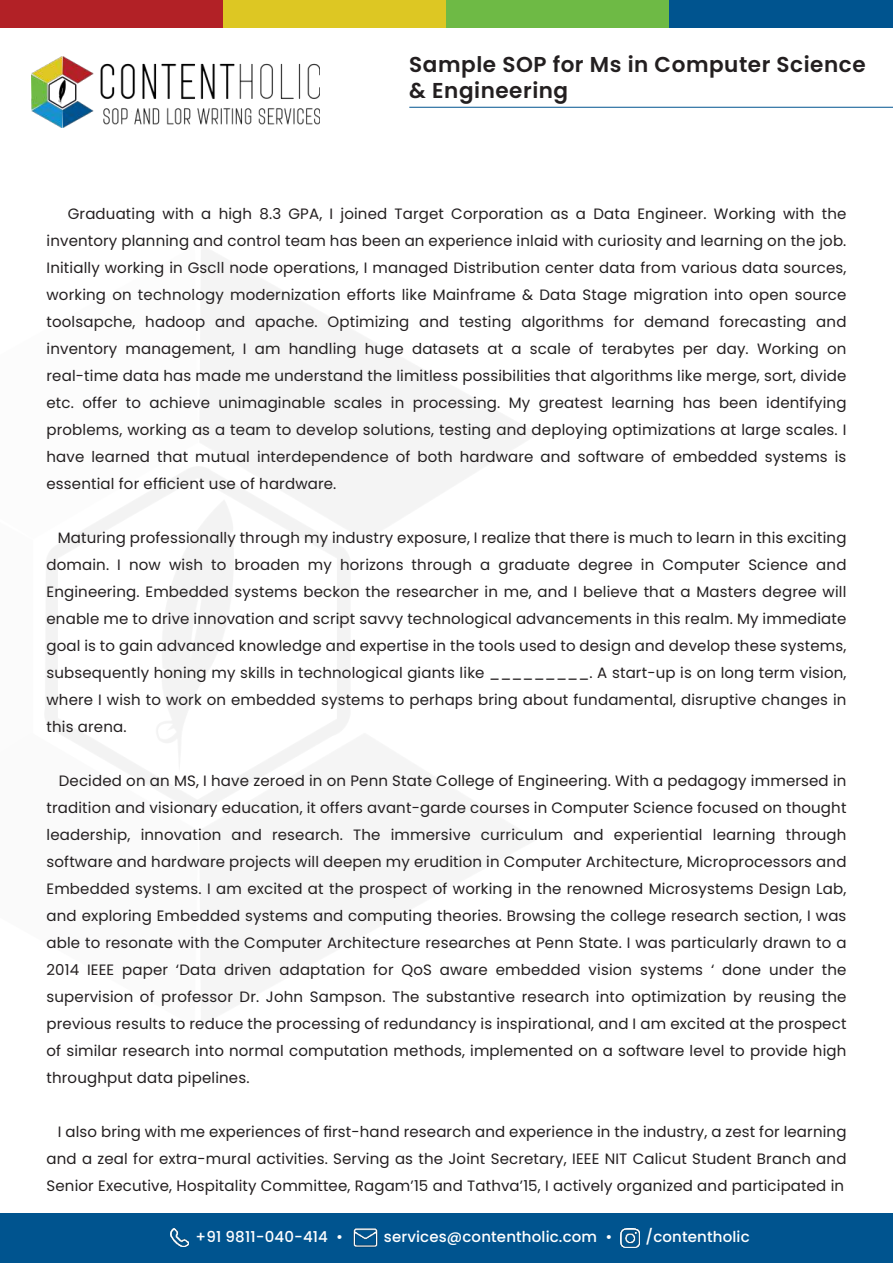
<style>
.page{position:relative;width:893px;height:1263px;background:#fff}
.page>*{position:absolute;margin:0;border:0;box-sizing:border-box;transform-origin:0 0}
.t1{font:600 21.6px/25.8px "Poppins";letter-spacing:.025em;color:#231f20}
.t2{font:15px/27px "Poppins";letter-spacing:.01em;color:#231f20;text-align:justify}
.t3{font:500 15px "Poppins";letter-spacing:.01em;color:#fff}
</style>
<div class="page">
<div style="left:0;top:0;width:223px;height:28px;background:#b22126"></div>
<div style="left:223px;top:0;width:223px;height:28px;background:#ddc723"></div>
<div style="left:446px;top:0;width:224px;height:28px;background:#6eba45"></div>
<div style="left:670px;top:0;width:223px;height:28px;background:#00548f"></div>
<img style="left:32px;top:57px;width:288px;height:71px">
<div style="left:0;top:1214px;width:893px;height:49px;background:#00548f"></div>
<hr style="left:409px;top:107px;width:484px;height:1px;background:#00548f">
<img style="left:621px;top:1228px;width:19px;height:19px">
<img style="left:170px;top:1228px;width:19px;height:19px">
<img style="left:353px;top:1228px;width:25px;height:20px">
<h1 class="t1" style="left:409px;top:51px;width:458px">Sample SOP for Ms in Computer Science &amp; Engineering</h1>
<p class="t2" style="left:47px;top:200px;width:801px;text-indent:21px">Graduating with a high 8.3 GPA, I joined Target Corporation as a Data Engineer. Working with the inventory planning and control team has been an experience inlaid with curiosity and learning on the job.<br>Initially working in Gscll node operations, I managed Distribution center data from various data sources, working on technology modernization efforts like Mainframe &amp; Data Stage migration into open source toolsapche, hadoop and apache. Optimizing and testing algorithms for demand forecasting and inventory management, I am handling huge datasets at a scale of terabytes per day. Working on real-time data has made me understand the limitless possibilities that algorithms like merge, sort, divide etc. offer to achieve unimaginable scales in processing. My greatest learning has been identifying problems, working as a team to develop solutions, testing and deploying optimizations at large scales. I have learned that mutual interdependence of both hardware and software of embedded systems is essential for efficient use of hardware.</p>
<p class="t2" style="left:47px;top:524px;width:801px;text-indent:11px">Maturing professionally through my industry exposure, I realize that there is much to learn in this exciting domain. I now wish to broaden my horizons through a graduate degree in Computer Science and Engineering. Embedded systems beckon the researcher in me, and I believe that a Masters degree will enable me to drive innovation and script savvy technological advancements in this realm. My immediate goal is to gain advanced knowledge and expertise in the tools used to design and develop these systems, subsequently honing my skills in technological giants like _________. A start-up is on long term vision, where I wish to work on embedded systems to perhaps bring about fundamental, disruptive changes in this arena.</p>
<p class="t2" style="left:47px;top:767px;width:801px;text-indent:12px">Decided on an MS, I have zeroed in on Penn State College of Engineering. With a pedagogy immersed in tradition and visionary education, it offers avant-garde courses in Computer Science focused on thought leadership, innovation and research. The immersive curriculum and experiential learning through software and hardware projects will deepen my erudition in Computer Architecture, Microprocessors and Embedded systems. I am excited at the prospect of working in the renowned Microsystems Design Lab, and exploring Embedded systems and computing theories. Browsing the college research section, I was able to resonate with the Computer Architecture researches at Penn State. I was particularly drawn to a 2014 IEEE paper ‘Data driven adaptation for QoS aware embedded vision systems ‘ done under the supervision of professor Dr. John Sampson. The substantive research into optimization by reusing the previous results to reduce the processing of redundancy is inspirational, and I am excited at the prospect of similar research into normal computation methods, implemented on a software level to provide high throughput data pipelines.</p>
<p class="t2" style="left:47px;top:1118px;width:801px;text-indent:11px">I also bring with me experiences of first-hand research and experience in the industry, a zest for learning and a zeal for extra-mural activities. Serving as the Joint Secretary, IEEE NIT Calicut Student Branch and Senior Executive, Hospitality Committee, Ragam’15 and Tathva’15, I actively organized and participated in</p>
<p class="t3" style="left:196px;top:1228px;width:149px">+91 9811-040-414 •</p>
<p class="t3" style="left:384px;top:1228px;width:230px">services@contentholic.com •</p>
<p class="t3" style="left:645px;top:1228px;width:106px">/contentholic</p>
</div>
